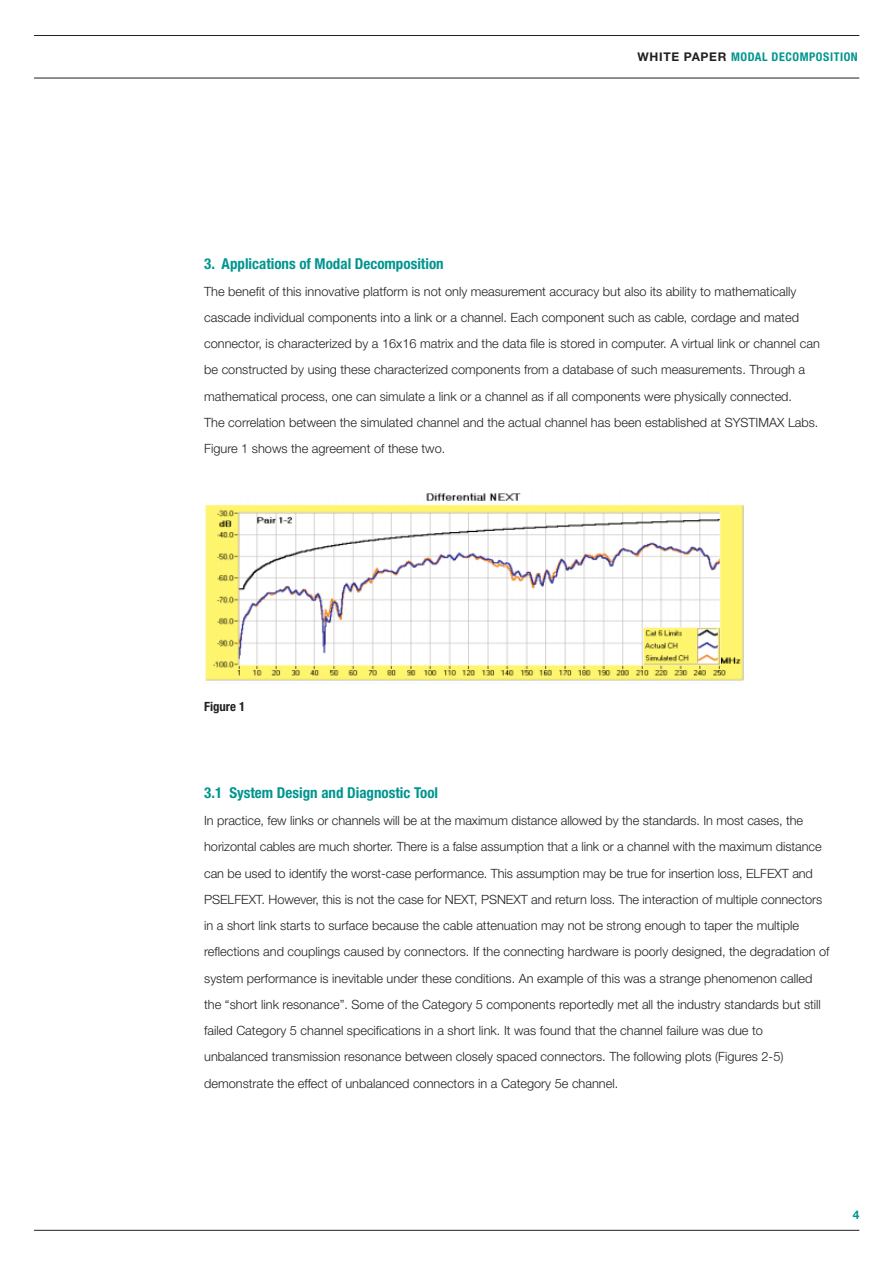
<style>
.page{position:relative;width:893px;height:1263px;background:#fff}
.page>*{position:absolute;margin:0;border:0;box-sizing:border-box;transform-origin:0 0}
.t1{font:700 condensed 15px "Helvetica Neue";color:#00958f}
.t2{font:300 12.75px/26.2px "Helvetica Neue";color:#231f20}
.t3{font:700 condensed 12.75px "Helvetica Neue";color:#231f20}
.t4{font:700 condensed 12px "Helvetica Neue";letter-spacing:.05em;color:#00958f}
.t5{font:700 12px "Helvetica Neue";color:#00958f}
.s1{font-stretch:normal;color:#231f20}
</style>
<div class="page">
<hr style="left:34px;top:1230px;width:825px;height:1px;background:#231f20">
<hr style="left:34px;top:35px;width:825px;height:1px;background:#231f20">
<hr style="left:34px;top:78px;width:825px;height:1px;background:#231f20">
<img style="left:205px;top:493px;width:539px;height:188px">
<p class="t4" style="left:637px;top:53px;width:222px"><span class="s1">WHITE PAPER</span> MODAL DECOMPOSITION</p>
<p class="t1" style="left:204px;top:258px;width:241px">3. Applications of Modal Decomposition</p>
<p class="t2" style="left:204px;top:279px;width:617px">The benefit of this innovative platform is not only measurement accuracy but also its ability to mathematically cascade individual components into a link or a channel. Each component such as cable, cordage and mated connector, is characterized by a 16x16 matrix and the data file is stored in computer. A virtual link or channel can be constructed by using these characterized components from a database of such measurements. Through a mathematical process, one can simulate a link or a channel as if all components were physically connected.<br>The correlation between the simulated channel and the actual channel has been established at SYSTIMAX Labs.<br>Figure 1 shows the agreement of these two.</p>
<p class="t3" style="left:204px;top:702px;width:43px">Figure 1</p>
<p class="t1" style="left:204px;top:788px;width:235px">3.1 System Design and Diagnostic Tool</p>
<p class="t2" style="left:204px;top:809px;width:627px">In practice, few links or channels will be at the maximum distance allowed by the standards. In most cases, the horizontal cables are much shorter. There is a false assumption that a link or a channel with the maximum distance can be used to identify the worst-case performance. This assumption may be true for insertion loss, ELFEXT and PSELFEXT. However, this is not the case for NEXT, PSNEXT and return loss. The interaction of multiple connectors in a short link starts to surface because the cable attenuation may not be strong enough to taper the multiple reflections and couplings caused by connectors. If the connecting hardware is poorly designed, the degradation of system performance is inevitable under these conditions. An example of this was a strange phenomenon called the “short link resonance”. Some of the Category 5 components reportedly met all the industry standards but still failed Category 5 channel specifications in a short link. It was found that the channel failure was due to unbalanced transmission resonance between closely spaced connectors. The following plots (Figures 2-5) demonstrate the effect of unbalanced connectors in a Category 5e channel.</p>
<p class="t5" style="left:852px;top:1210px;width:8px">4</p>
</div>
